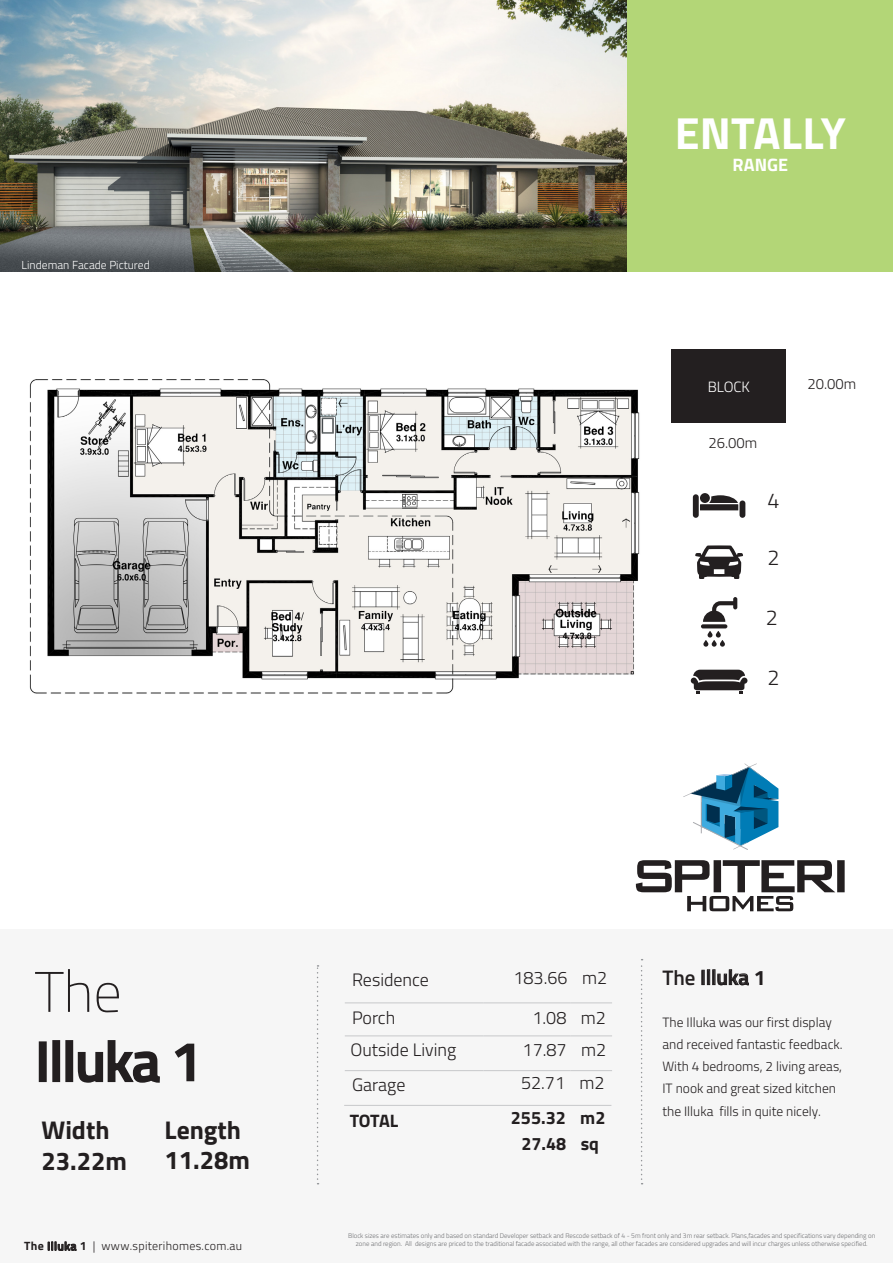
<style>
.page{position:relative;width:893px;height:1263px;background:#fff}
.page>*{position:absolute;margin:0;border:0;box-sizing:border-box;transform-origin:0 0}
.t1{font:600 57px/69.4px "Titillium Web";letter-spacing:-.025em;color:#231f20}
.t2{font:700 45px "Titillium Web";color:#fff}
.t3{font:700 25.65px/31.7px "Titillium";color:#231f20}
.t4{font:300 21.45px "Titillium";color:#231f20}
.t5{font:600 21px "Titillium Web";color:#231f20}
.t6{font:300 18px/32.1px "Titillium";color:#231f20;text-align:justify}
.t7{font:700 18px/26px "Titillium";color:#231f20;text-align:center}
.t8{font:700 18px "Titillium Web";color:#fff}
.t9{font:300 14.85px "Titillium";color:#231f20}
.t10{font:300 14.85px "Titillium";color:#fff}
.t11{font:300 13.5px/22.4px "Titillium";color:#231f20}
.t12{font:300 12px "Titillium Web";letter-spacing:.025em;color:#231f20}
.t13{font:300 11.7px "Titillium";color:#fff}
.t14{font:300 6.75px/8.2px "Titillium";color:#6d6e71;text-align:center}
.s1{font-family:"Titillium Text 22 L";font-weight:100}
.s2{font-family:"Titillium";font-weight:700}
.s3{font-weight:600}
.s4{font-family:"Titillium"}
.s5{font-family:"Titillium Web"}
</style>
<div class="page">
<img style="left:0;top:0;width:628px;height:272px">
<div style="left:0;top:929px;width:893px;height:334px;background:#f6f6f6"></div>
<svg style="left:317px;top:965px;width:2px;height:219px"></svg>
<svg style="left:641px;top:959px;width:2px;height:225px"></svg>
<hr style="left:345px;top:1003px;width:138px;height:1px;background:#c7c8ca">
<hr style="left:483px;top:1003px;width:87px;height:1px;background:#c7c8ca">
<hr style="left:570px;top:1003px;width:42px;height:1px;background:#c7c8ca">
<hr style="left:345px;top:1070px;width:138px;height:1px;background:#c7c8ca">
<hr style="left:483px;top:1070px;width:87px;height:1px;background:#c7c8ca">
<hr style="left:570px;top:1070px;width:42px;height:1px;background:#c7c8ca">
<div style="left:671px;top:350px;width:115px;height:73px;background:#231f20"></div>
<hr style="left:344px;top:1105px;width:267px;height:1px;background:#c7c8ca">
<hr style="left:345px;top:1036px;width:138px;height:1px;background:#c7c8ca">
<hr style="left:483px;top:1036px;width:87px;height:1px;background:#c7c8ca">
<hr style="left:570px;top:1036px;width:42px;height:1px;background:#c7c8ca">
<div style="left:693px;top:494px;width:6px;height:24px;background:#231f20;border-radius:3px"></div>
<div style="left:739px;top:500px;width:6px;height:18px;background:#231f20;border-radius:3px"></div>
<svg style="left:700px;top:493px;width:10px;height:10px"></svg>
<svg style="left:700px;top:495px;width:38px;height:15px"></svg>
<svg style="left:695px;top:545px;width:48px;height:34px"></svg>
<svg style="left:701px;top:597px;width:36px;height:50px"></svg>
<svg style="left:691px;top:670px;width:56px;height:24px"></svg>
<img style="left:29px;top:379px;width:611px;height:315px">
<svg style="left:636px;top:860px;width:209px;height:51px"></svg>
<svg style="left:683px;top:763px;width:95px;height:87px"></svg>
<div style="left:628px;top:0;width:265px;height:281px;background:#b3d677"></div>
<div style="left:0;top:273px;width:893px;height:26px;background:#fff"></div>
<p class="t13" style="left:22px;top:258px;width:130px">Lindeman Facade Pictured</p>
<h2 class="t2" style="left:675px;top:99px;width:172px">ENTALLY</h2>
<h3 class="t8" style="left:732px;top:150px;width:57px">RANGE</h3>
<p class="t10" style="left:708px;top:377px;width:44px">BLOCK</p>
<p class="t9" style="left:708px;top:433px;width:50px">26.00m</p>
<p class="t4" style="left:767px;top:486px;width:14px">4</p>
<p class="t4" style="left:767px;top:543px;width:14px">2</p>
<p class="t4" style="left:766px;top:604px;width:14px">2</p>
<p class="t4" style="left:767px;top:664px;width:14px">2</p>
<p class="t9" style="left:807px;top:374px;width:50px">20.00m</p>
<p class="t1" style="left:35px;top:954px;width:169px"><span class="s1">The<br></span>Illuka <span class="s2">1</span></p>
<p class="t3" style="left:41px;top:1116px;width:87px">Width<br>23.22m</p>
<p class="t3" style="left:165px;top:1117px;width:87px;line-height:30.8px">Length<br>11.28m</p>
<p class="t12" style="left:24px;top:1237px;width:219px"><span class="s2">The</span> <span class="s3">Illuka</span> <span class="s2">1</span> <span class="s4">|</span> www.spiterihomes.com.au</p>
<p class="t6" style="left:352px;top:965px;width:78px">Residence</p>
<p class="t6" style="left:513px;top:963px;width:95px">183.66 m2</p>
<p class="t6" style="left:352px;top:1003px;width:45px">Porch</p>
<p class="t6" style="left:521px;top:1004px;width:87px;text-indent:11px">1.08 m2<br>17.87 m2<br>52.71 m2</p>
<p class="t7" style="left:511px;top:1107px;width:96px">255.32 m2<br>27.48 sq</p>
<p class="t6" style="left:350px;top:1035px;width:107px">Outside Living</p>
<p class="t6" style="left:352px;top:1070px;width:55px">Garage</p>
<p class="t7" style="left:350px;top:1109px;width:50px">TOTAL</p>
<p class="t5" style="left:662px;top:961px;width:104px"><span class="s4">The</span> Illuka <span class="s2">1</span></p>
<p class="t11" style="left:662px;top:1012px;width:182px">The <span class="s5">Illuka</span> was <span class="s5">our first</span> display and received fantastic feedback.<br>With 4 bedrooms, 2 living areas,<br>IT nook and great sized kitchen the <span class="s5">Illuka</span> fills in quite nicely.</p>
<p class="t14" style="left:348px;top:1232px;width:529px">Block sizes are estimates only and based on standard Developer setback and Rescode setback of 4 - 5m front only and 3m rear setback. Plans,facades and specifications vary depending on zone and region. All designs are priced to the traditional facade associated with the range, all other facades are considered upgrades and will incur charges unless otherwise specified.</p>
</div>
